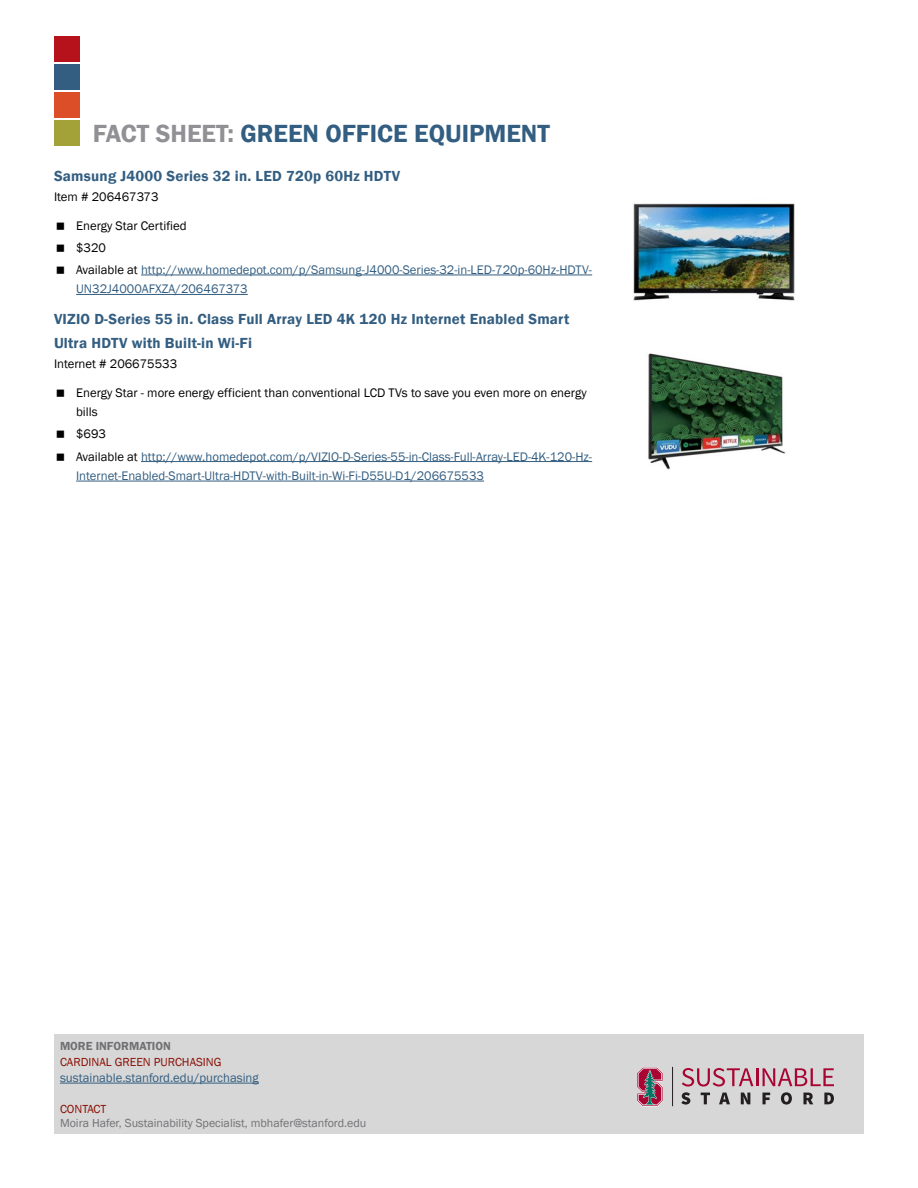
<style>
.page{position:relative;width:918px;height:1188px;background:#fff}
.page>*{position:absolute;margin:0;border:0;box-sizing:border-box;transform-origin:0 0}
.t1{font:600 25.5px "Franklin Gothic";color:#335e81}
.t2{font:600 15px/24px "Franklin Gothic";letter-spacing:.015em;color:#335e81}
.t3{font:12.75px/22.2px "Franklin Gothic";color:#335e81}
.t4{font:12.75px/19.5px "Franklin Gothic";color:#000}
.t5{font:12px "Franklin Gothic";color:#717073}
.t6{font:12px "Franklin Gothic";color:#8b0f04}
.t7{font:600 12px "Franklin Gothic";color:#717073}
.s1{color:#919195}
.s2{color:#000}
</style>
<div class="page">
<div style="left:54px;top:93px;width:26px;height:25px;background:#dc4e28"></div>
<div style="left:54px;top:37px;width:26px;height:25px;background:#b5121b"></div>
<div style="left:54px;top:65px;width:26px;height:25px;background:#335e81"></div>
<div style="left:54px;top:121px;width:26px;height:25px;background:#a3a238"></div>
<div style="left:54px;top:1035px;width:810px;height:99px;background:#d7d7d7"></div>
<hr style="left:60px;top:1083px;width:199px;height:1px;background:#335e81">
<svg style="left:681px;top:1068px;width:153px;height:37px"></svg>
<hr style="left:672px;top:1067px;width:1px;height:39px;background:#231f20">
<svg style="left:637px;top:1067px;width:26px;height:39px"></svg>
<hr style="left:141px;top:275px;width:451px;height:1px;background:#335e81">
<hr style="left:76px;top:294px;width:172px;height:1px;background:#335e81">
<hr style="left:141px;top:461px;width:451px;height:1px;background:#335e81">
<hr style="left:76px;top:481px;width:408px;height:1px;background:#335e81">
<img style="left:633px;top:203px;width:162px;height:98px">
<img style="left:648px;top:353px;width:138px;height:117px">
<h1 class="t1" style="left:93px;top:118px;width:459px"><span class="s1">fact sheet:</span> Green office equipment</h1>
<p class="t2" style="left:54px;top:164px;width:320px">Samsung J4000 Series 32 in. LED 720p 60Hz HDT</p>
<p class="t2" style="left:392px;top:164px;width:10px">V</p>
<p class="t4" style="left:54px;top:187px;width:106px">Item # 206467373</p>
<p class="t3" style="left:76px;top:215px;width:518px"><span class="s2">Energy Star Certified<br>$320<br>Available at</span> http://www.homedepot.com/p/Samsung-J4000-Series-32-in-LED-720p-60Hz-HDTV-</p>
<p class="t3" style="left:76px;top:278px;width:173px">UN32J4000AFXZA/206467373</p>
<p class="t2" style="left:54px;top:307px;width:517px">VIZIO D-Series 55 in. Class Full Array LED 4K 120 Hz Internet Enabled Smart<br>Ultra HDT</p>
<p class="t2" style="left:119px;top:331px;width:134px">V with Built-in Wi-Fi</p>
<p class="t4" style="left:54px;top:354px;width:125px">Internet # 206675533</p>
<p class="t4" style="left:76px;top:383px;width:512px">Energy Star - more energy efficient than conventional LCD TVs to save you even more on energy bills</p>
<p class="t3" style="left:76px;top:423px;width:518px"><span class="s2">$693<br>Available at</span> http://www.homedepot.com/p/VIZIO-D-Series-55-in-Class-Full-Array-LED-4K-120-Hz-</p>
<p class="t3" style="left:76px;top:465px;width:409px">Internet-Enabled-Smart-Ultra-HDTV-with-Built-in-Wi-Fi-D55U-D1/206675533</p>
<p class="t7" style="left:60px;top:1039px;width:10px">MOR</p>
<p class="t7" style="left:86px;top:1039px;width:18px">E INFORMATION</p>
<p class="t6" style="left:60px;top:1055px;width:8px">cardinal</p>
<p class="t6" style="left:115px;top:1055px;width:8px">green</p>
<p class="t6" style="left:154px;top:1055px;width:15px">Purchasing</p>
<p class="t3" style="left:60px;top:1067px;width:200px">sustainable.stanford.edu/purchasing</p>
<p class="t6" style="left:60px;top:1101px;width:15px">Contact</p>
<p class="t5" style="left:60px;top:1116px;width:308px">Moira Hafer, Sustainability Specialist, mbhafer@stanford.edu</p>
</div>
